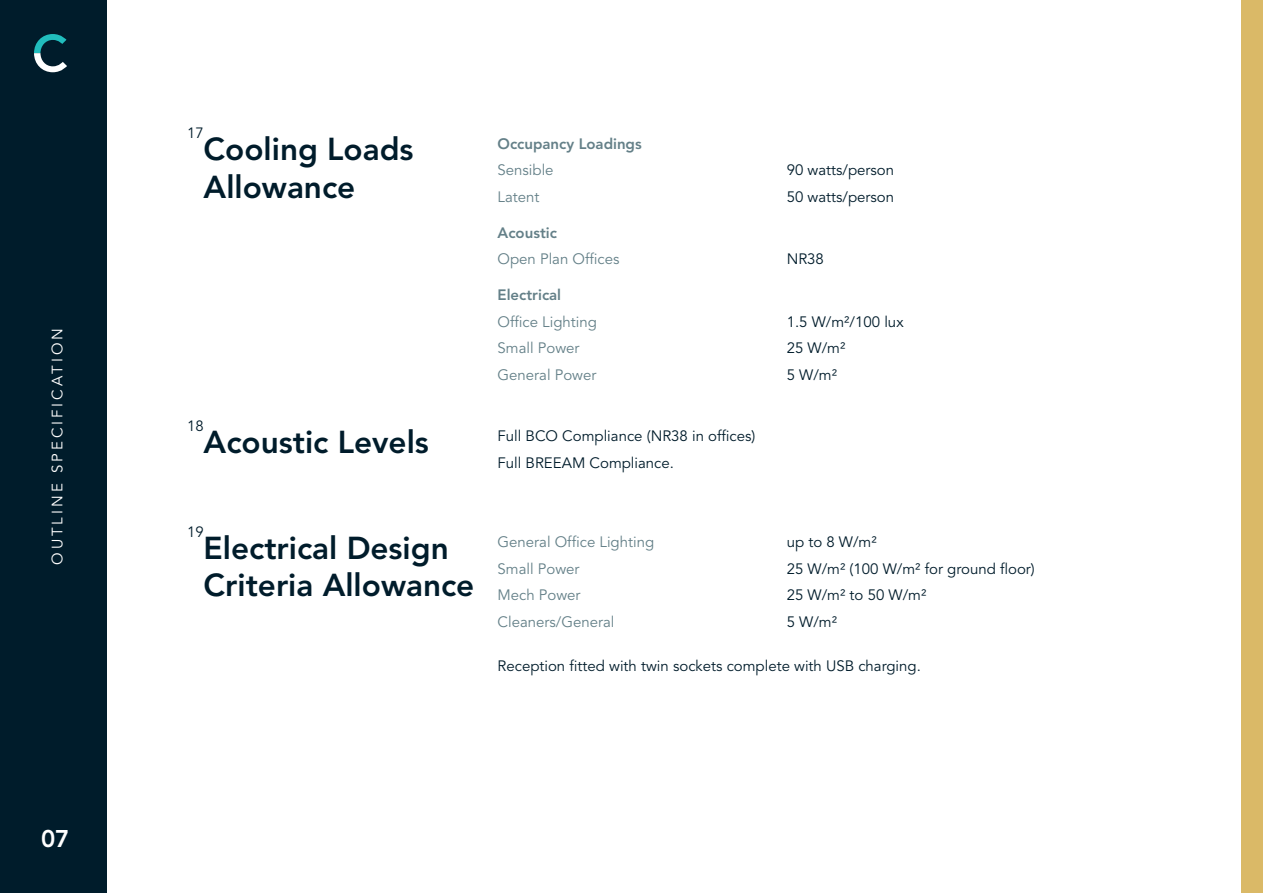
<style>
.page{position:relative;width:1263px;height:893px;background:#fff}
.page>*{position:absolute;margin:0;border:0;box-sizing:border-box;transform-origin:0 0}
.t1{font:800 31.5px/37.8px "Avenir";color:#001c2b}
.t2{font:800 24px "Avenir";color:#fff}
.t3{font:15px "Avenir";color:#001c2b}
.t4{font:15px "Avenir";color:#648088}
.t5{font:800 15px "Avenir";color:#648088}
.t6{font:15px "Avenir";letter-spacing:.2em;color:#fff}
.t7{font:14.85px "Avenir";color:#001c2b}
</style>
<div class="page">
<div style="left:0;top:0;width:106px;height:893px;background:#001c2b"></div>
<svg style="left:34px;top:34px;width:33px;height:38px"></svg>
<div style="left:1242px;top:0;width:21px;height:893px;background:#dab967"></div>
<p class="t6" style="left:49px;top:565px;width:238px;rotate:-90deg">OUTLINE SPECIFICATION</p>
<h2 class="t2" style="left:41px;top:825px;width:30px">07</h2>
<p class="t7" style="left:187px;top:124px;width:18px">17</p>
<p class="t1" style="left:204px;top:130px;width:211px">Cooling Loads<br>Allowance</p>
<p class="t5" style="left:497px;top:135px;width:146px">Occupancy Loadings</p>
<p class="t4" style="left:497px;top:162px;width:58px">Sensible</p>
<p class="t3" style="left:787px;top:162px;width:109px">90 watts/person</p>
<p class="t4" style="left:497px;top:188px;width:43px">Latent</p>
<p class="t3" style="left:787px;top:188px;width:109px">50 watts/person</p>
<p class="t5" style="left:497px;top:224px;width:61px">Acoustic</p>
<p class="t4" style="left:497px;top:251px;width:123px">Open Plan Offices</p>
<p class="t3" style="left:787px;top:251px;width:39px">NR38</p>
<p class="t5" style="left:497px;top:286px;width:65px">Electrical</p>
<p class="t4" style="left:497px;top:313px;width:101px">Office Lighting</p>
<p class="t3" style="left:787px;top:313px;width:118px">1.5 W/m²/100 lux</p>
<p class="t4" style="left:497px;top:340px;width:83px">Small Power</p>
<p class="t3" style="left:787px;top:340px;width:60px">25 W/m²</p>
<p class="t4" style="left:497px;top:366px;width:100px">General Power</p>
<p class="t3" style="left:787px;top:366px;width:52px">5 W/m²</p>
<p class="t7" style="left:187px;top:417px;width:18px">18</p>
<p class="t1" style="left:204px;top:423px;width:227px">Acoustic Levels</p>
<p class="t3" style="left:497px;top:428px;width:259px">Full BCO Compliance (NR38 in offices)</p>
<p class="t3" style="left:497px;top:454px;width:178px">Full BREEAM Compliance.</p>
<p class="t7" style="left:187px;top:523px;width:18px">19</p>
<p class="t1" style="left:204px;top:529px;width:272px">Electrical Design<br>Criteria Allowance</p>
<p class="t4" style="left:497px;top:534px;width:158px">General Office Lighting</p>
<p class="t3" style="left:787px;top:534px;width:92px">up to 8 W/m²</p>
<p class="t4" style="left:497px;top:560px;width:83px">Small Power</p>
<p class="t3" style="left:787px;top:560px;width:250px">25 W/m² (100 W/m² for ground floor)</p>
<p class="t4" style="left:497px;top:587px;width:85px">Mech Power</p>
<p class="t3" style="left:787px;top:587px;width:141px">25 W/m² to 50 W/m²</p>
<p class="t4" style="left:497px;top:613px;width:118px">Cleaners/General</p>
<p class="t3" style="left:787px;top:613px;width:52px">5 W/m²</p>
<p class="t3" style="left:497px;top:658px;width:425px">Reception fitted with twin sockets complete with USB charging.</p>
</div>
